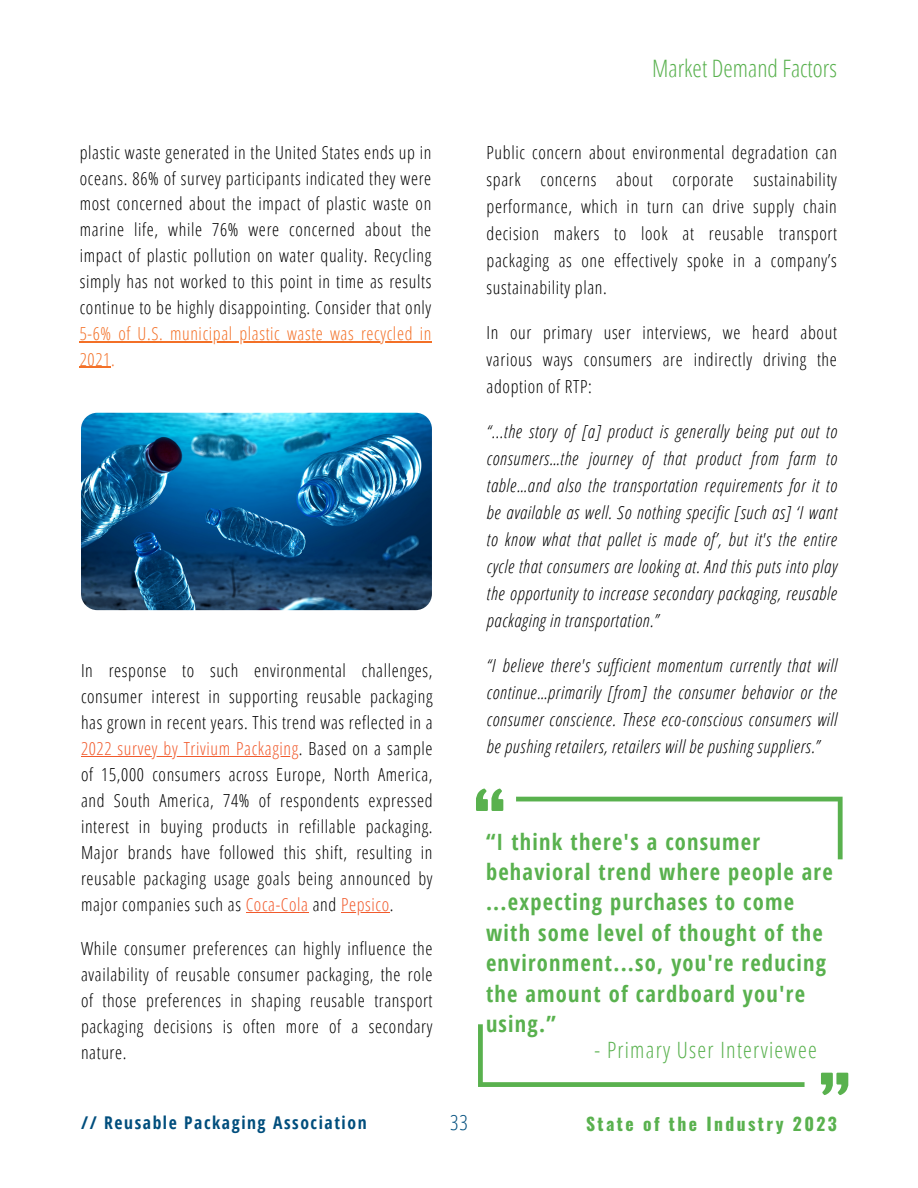
<style>
.page{position:relative;width:918px;height:1188px;background:#fff}
.page>*{position:absolute;margin:0;border:0;box-sizing:border-box;transform-origin:0 0}
.t1{font:300 24px "Open Sans Condensed";color:#59b14e}
.t2{font:700 22.5px/30.3px "Open Sans Condensed";letter-spacing:.055em;color:#59b14e}
.t3{font:300 22.5px "Open Sans Condensed";letter-spacing:.055em;color:#59b14e}
.t4{font:300 21px "Open Sans Condensed";color:#004e7d}
.t5{font:300 18px/26px "Open Sans Condensed";letter-spacing:.035em;color:#000;text-align:justify}
.t6{font:italic 300 18px/27px "Open Sans Condensed";letter-spacing:.035em;color:#000;text-align:justify}
.t7{font:700 17.55px "Open Sans Condensed";letter-spacing:.09em;color:#004e7d}
.t8{font:700 17.55px "Oswald";letter-spacing:.135em;color:#59b14e}
.s1{color:#f37027}
.s2{color:#f15a2c}
</style>
<div class="page">
<hr style="left:80px;top:341px;width:352px;height:1px;background:#f37027">
<hr style="left:80px;top:367px;width:31px;height:1px;background:#f37027">
<img style="left:81px;top:413px;width:351px;height:197px;border-radius:16px">
<hr style="left:81px;top:756px;width:218px;height:1px;background:#f15a2c">
<hr style="left:246px;top:912px;width:63px;height:1px;background:#f15a2c">
<hr style="left:341px;top:912px;width:49px;height:1px;background:#f15a2c">
<svg style="left:476px;top:788px;width:27px;height:23px"></svg>
<svg style="left:516px;top:797px;width:327px;height:62px"></svg>
<svg style="left:821px;top:1073px;width:27px;height:22px"></svg>
<svg style="left:478px;top:1024px;width:327px;height:63px"></svg>
<p class="t1" style="left:652px;top:51px;width:186px">Market Demand Factors</p>
<p class="t5" style="left:80px;top:139px;width:353px">plastic waste generated in the United States ends up in oceans. 86% of survey participants indicated they were most concerned about the impact of plastic waste on marine life, while 76% were concerned about the impact of plastic pollution on water quality. Recycling simply has not worked to this point in time as results continue to be highly disappointing. Consider that only <span class="s1">5-6% of U.S. municipal plastic waste was recycled in 2021.</span></p>
<p class="t5" style="left:487px;top:138px;width:352px;line-height:27px">Public concern about environmental degradation can spark concerns about corporate sustainability performance, which in turn can drive supply chain decision makers to look at reusable transport packaging as one effectively spoke in a company’s sustainability plan.</p>
<p class="t5" style="left:487px;top:318px;width:352px;line-height:27px">In our primary user interviews, we heard about various ways consumers are indirectly driving the adoption of RTP:</p>
<p class="t6" style="left:487px;top:417px;width:352px">“...the story of [a] product is generally being put out to consumers…the journey of that product from farm to table…and also the transportation requirements for it to be available as well. So nothing specific [such as] ‘I want to know what that pallet is made of’, but it's the entire cycle that consumers are looking at. And this puts into play the opportunity to increase secondary packaging, reusable packaging in transportation.”</p>
<p class="t6" style="left:487px;top:651px;width:352px">“I believe there's sufficient momentum currently that will continue…primarily [from] the consumer behavior or the consumer conscience. These eco-conscious consumers will be pushing retailers, retailers will be pushing suppliers.”</p>
<p class="t5" style="left:81px;top:657px;width:353px">In response to such environmental challenges, consumer interest in supporting reusable packaging has grown in recent years. This trend was reflected in a <span class="s2">2022 survey by Trivium Packaging</span>. Based on a sample of 15,000 consumers across Europe, North America, and South America, 74% of respondents expressed interest in buying products in refillable packaging.<br>Major brands have followed this shift, resulting in reusable packaging usage goals being announced by major companies such as <span class="s2">Coca-Cola</span> and <span class="s2">Pepsico</span>.</p>
<p class="t5" style="left:81px;top:935px;width:353px">While consumer preferences can highly influence the availability of reusable consumer packaging, the role of those preferences in shaping reusable transport packaging decisions is often more of a secondary nature.</p>
<p class="t2" style="left:486px;top:826px;width:348px">“I think there's a consumer behavioral trend where people are ...expecting purchases to come with some level of thought of the environment...so, you're reducing the amount of cardboard you're using.”</p>
<p class="t3" style="left:595px;top:1034px;width:224px">- Primary User Interviewee</p>
<p class="t4" style="left:450px;top:1107px;width:19px">33</p>
<p class="t7" style="left:81px;top:1111px;width:287px">// Reusable Packaging Association</p>
<p class="t8" style="left:586px;top:1110px;width:252px">State of the Industry 2023</p>
</div>
